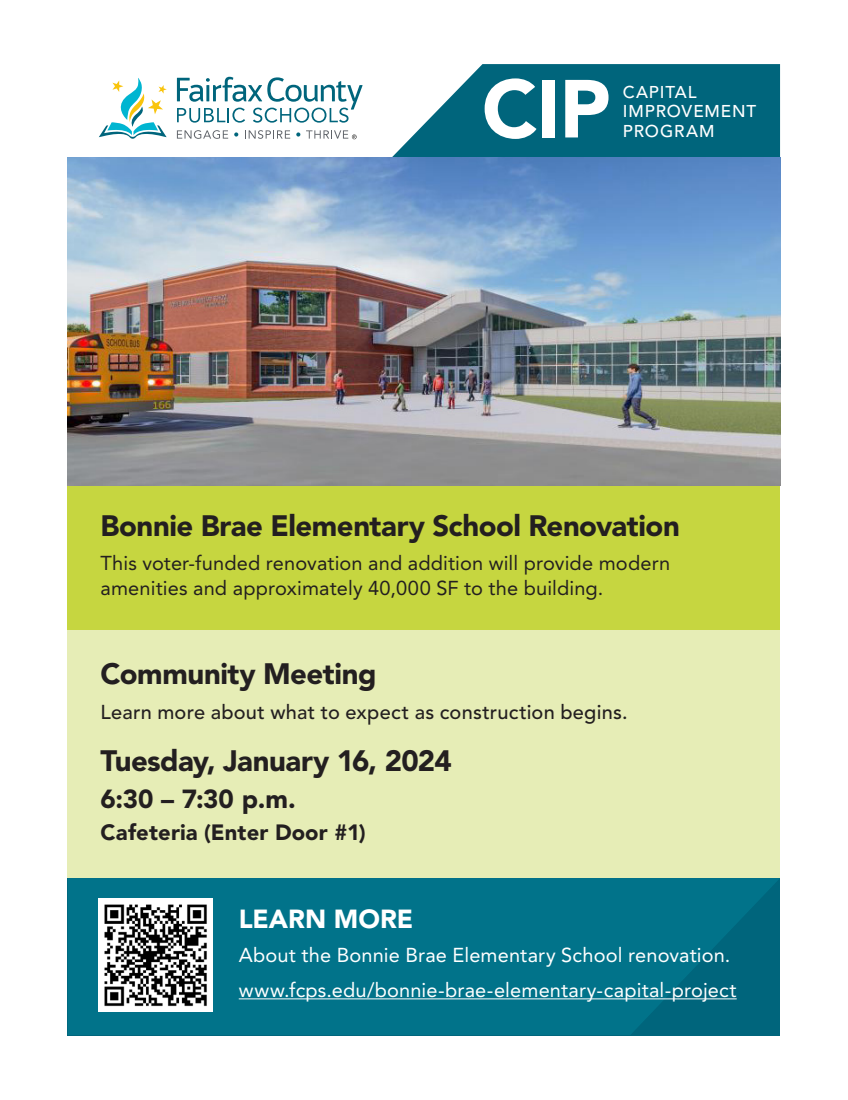
<style>
.page{position:relative;width:848px;height:1100px;background:#fff}
.page>*{position:absolute;margin:0;border:0;box-sizing:border-box;transform-origin:0 0}
.t1{font:900 81.4px "Avenir LT Pro";color:#fff}
.t2{font:900 29.2px "Avenir LT Pro";letter-spacing:-.015em;color:#231f20}
.body{font:900 26px "Avenir LT Pro";color:#231f20}
.t3{font:900 26px "Avenir LT Pro";color:#fff}
.body-2{font:900 22px "Avenir LT Pro";letter-spacing:.005em;color:#231f20}
.body-3{font:20px/25px "Avenir LT Pro";letter-spacing:.005em;color:#231f20}
.t4{font:20px "Avenir LT Pro";letter-spacing:.005em;color:#fff}
.body-4{font:500 20px "Avenir LT Pro";letter-spacing:.01em;color:#231f20}
.t5{font:500 17px/19.4px "Avenir LT Pro";letter-spacing:.05em;color:#fff}
</style>
<div class="page">
<div style="left:68px;top:618px;width:712px;height:259px;background:#e6edb6"></div>
<div style="left:68px;top:450px;width:712px;height:180px;background:#c6d640"></div>
<svg style="left:392px;top:64px;width:388px;height:94px;background:#1f788c"></svg>
<svg style="left:177px;top:77px;width:186px;height:46px"></svg>
<svg style="left:177px;top:130px;width:51px;height:9px"></svg>
<svg style="left:234px;top:132px;width:4px;height:5px"></svg>
<svg style="left:245px;top:130px;width:45px;height:9px"></svg>
<svg style="left:296px;top:132px;width:4px;height:5px"></svg>
<svg style="left:306px;top:130px;width:51px;height:9px"></svg>
<svg style="left:99px;top:78px;width:68px;height:61px"></svg>
<svg style="left:68px;top:878px;width:712px;height:157px;background:#017188"></svg>
<img style="left:68px;top:158px;width:712px;height:327px">
<hr style="left:239px;top:998px;width:498px;height:1px;background:#fff">
<img style="left:99px;top:898px;width:113px;height:114px">
<h1 class="t1" style="left:482px;top:60px;width:130px">CIP</h1>
<h1 class="t5" style="left:623px;top:83px;width:135px">CAPITAL<br>IMPROVEMENT<br>PROGRAM</h1>
<h1 class="t2" style="left:101px;top:508px;width:581px">Bonnie Brae Elementary School Renovation</h1>
<p class="body-3" style="left:101px;top:551px;width:571px">This voter-funded renovation and addition will provide modern amenities and approximately 40,000 SF to the building.</p>
<h1 class="t2" style="left:101px;top:656px;width:278px">Community Meeting</h1>
<p class="body-4" style="left:101px;top:700px;width:529px">Learn more about what to expect as construction begins.</p>
<h1 class="t2" style="left:101px;top:743px;width:353px">Tuesday, January 16, 2024</h1>
<p class="body" style="left:101px;top:783px;width:197px">6:30 – 7:30 p.m.</p>
<p class="body-2" style="left:101px;top:819px;width:267px">Cafeteria (Enter Door #1)</p>
<h2 class="t3" style="left:239px;top:903px;width:176px">LEARN MORE</h2>
<h2 class="t4" style="left:239px;top:943px;width:493px">About the Bonnie Brae Elementary School renovation.</h2>
<h2 class="t4" style="left:239px;top:978px;width:499px">www.fcps.edu/bonnie-brae-elementary-capital-project</h2>
</div>
